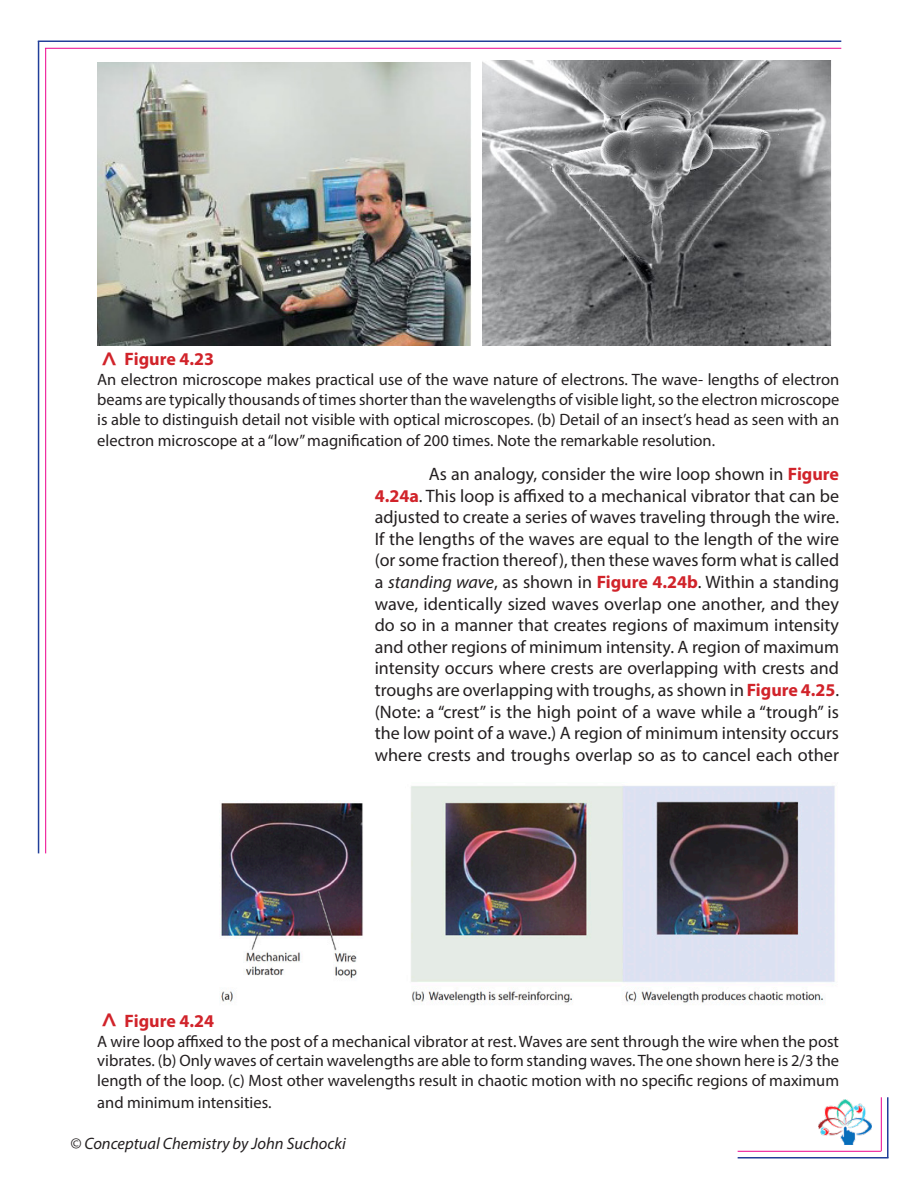
<style>
.page{position:relative;width:918px;height:1188px;background:#fff}
.page>*{position:absolute;margin:0;border:0;box-sizing:border-box;transform-origin:0 0}
.t1{font:18px/21.6px "Myriad Pro";color:#231f20;text-align:justify}
.t2{font:700 18px "Myriad Pro";color:#d1232a}
.t3{font:16.5px/19.8px "Myriad Pro";color:#231f20;text-align:justify}
.t4{font:italic 16.5px "Myriad Pro";color:#231f20}
.s1{font-size:27px}
.s2{font-weight:700;color:#d1232a}
.s3{font-style:italic}
</style>
<div class="page">
<img style="left:818px;top:1099px;width:53px;height:45px">
<hr style="left:38px;top:41px;width:1px;height:812px;background:#223f99">
<hr style="left:38px;top:40px;width:803px;height:2px;background:#223f99">
<hr style="left:45px;top:48px;width:1px;height:805px;background:#ed028c">
<hr style="left:45px;top:48px;width:796px;height:1px;background:#ed028c">
<hr style="left:887px;top:1097px;width:2px;height:61px;background:#223f99">
<hr style="left:738px;top:1157px;width:151px;height:2px;background:#223f99">
<hr style="left:881px;top:1097px;width:1px;height:54px;background:#ed028c">
<hr style="left:738px;top:1151px;width:143px;height:1px;background:#ed028c">
<img style="left:221px;top:785px;width:614px;height:220px">
<img style="left:97px;top:62px;width:374px;height:283px">
<img style="left:482px;top:60px;width:350px;height:285px">
<p class="t2" style="left:101px;top:348px;width:115px"><span class="s1">^</span> Figure 4.23</p>
<p class="t3" style="left:97px;top:370px;width:744px">An electron microscope makes practical use of the wave nature of electrons. The wave- lengths of electron beams are typically thousands of times shorter than the wavelengths of visible light, so the electron microscope is able to distinguish detail not visible with optical microscopes. (b) Detail of an insect’s head as seen with an</p>
<p class="t3" style="left:97px;top:431px;width:619px">electron microscope at a “low” magnification of 200 times. Note the remarkable resolution.</p>
<p class="t1" style="left:375px;top:463px;width:466px;text-indent:54px">As an analogy, consider the wire loop shown in <span class="s2">Figure 4.24a</span>. This loop is affixed to a mechanical vibrator that can be adjusted to create a series of waves traveling through the wire.<br>If the lengths of the waves are equal to the length of the wire (or some fraction thereof), then these waves form what is called a <span class="s3">standing wave</span>, as shown in <span class="s2">Figure 4.24b</span>. Within a standing wave, identically sized waves overlap one another, and they do so in a manner that creates regions of maximum intensity and other regions of minimum intensity. A region of maximum intensity occurs where crests are overlapping with crests and troughs are overlapping with troughs, as shown in <span class="s2">Figure 4.25</span>. (Note: a “crest” is the high point of a wave while a “trough” is the low point of a wave.) A region of minimum intensity occurs where crests and troughs overlap so as to cancel each other</p>
<p class="t2" style="left:101px;top:1009px;width:115px"><span class="s1">^</span> Figure 4.24</p>
<p class="t3" style="left:97px;top:1031px;width:743px">A wire loop affixed to the post of a mechanical vibrator at rest. Waves are sent through the wire when the post vibrates. (b) Only waves of certain wavelengths are able to form standing waves. The one shown here is 2/3 the length of the loop. (c) Most other wavelengths result in chaotic motion with no specific regions of maximum</p>
<p class="t3" style="left:97px;top:1092px;width:176px">and minimum intensities.</p>
<p class="t4" style="left:70px;top:1134px;width:277px">© Conceptual Chemistry by John Suchocki</p>
</div>
